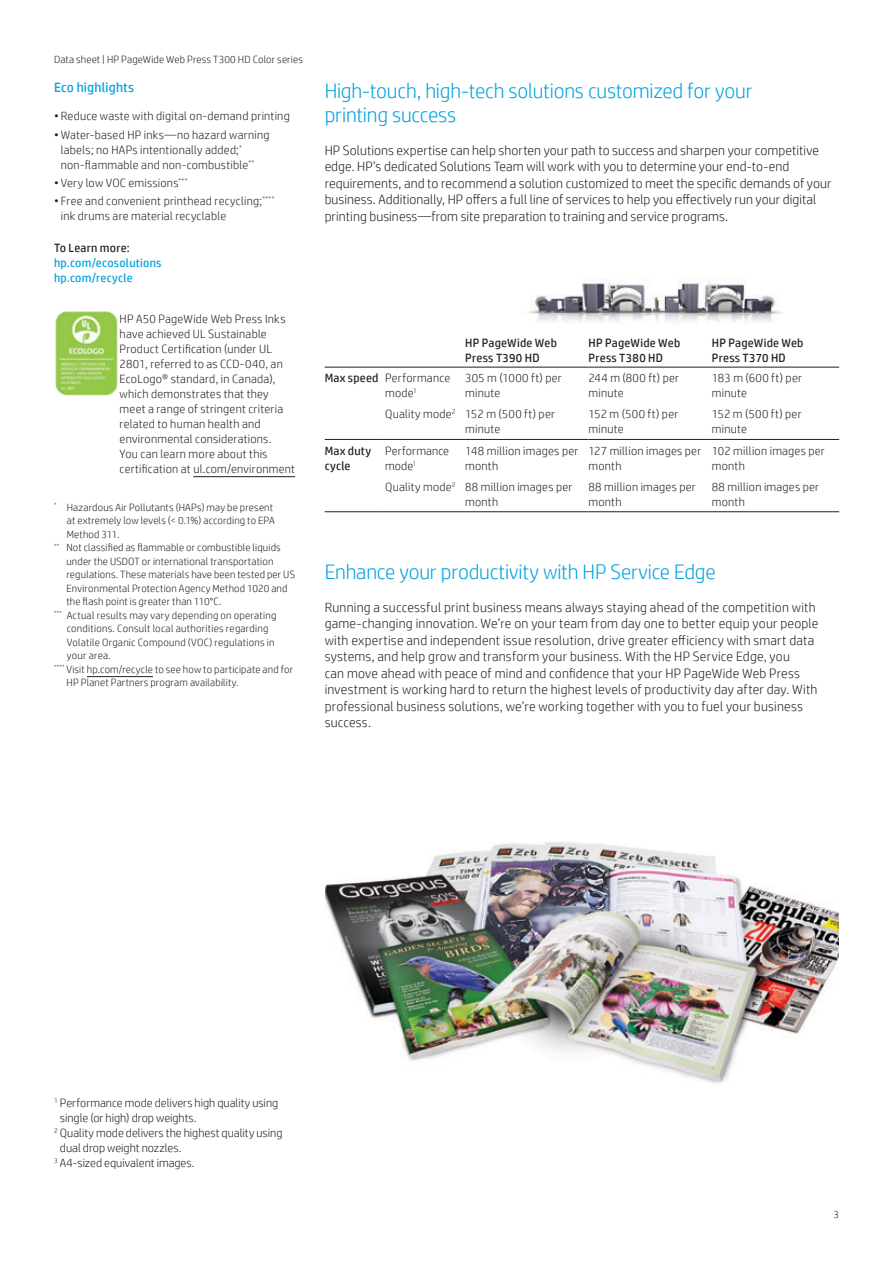
<style>
.page{position:relative;width:893px;height:1263px;background:#fff}
.page>*{position:absolute;margin:0;border:0;box-sizing:border-box;transform-origin:0 0}
.t1{font:300 21px/24px "HP Simplified";letter-spacing:-.01em;color:#00a1de}
.t2{font:300 13.5px/16.5px "HP Simplified";letter-spacing:.01em;color:#231f20}
.t3{font:13.5px "HP Simplified";letter-spacing:.015em;color:#00a1de}
.t4{font:300 12px/15px "HP Simplified";letter-spacing:.02em;color:#231f20}
.t5{font:300 12px "HP Simplified";color:#231f20}
.t6{font:12px/15px "HP Simplified";letter-spacing:.02em;color:#231f20}
.t7{font:12px/15px "HP Simplified";letter-spacing:.02em;color:#00a1de}
.t8{font:300 10.5px "HP Simplified";letter-spacing:.015em;color:#231f20}
.s1{font-weight:400}
</style>
<div class="page">
<hr style="left:325px;top:367px;width:56px;height:1px;background:#231f20">
<hr style="left:381px;top:367px;width:84px;height:1px;background:#231f20">
<hr style="left:465px;top:367px;width:123px;height:1px;background:#231f20">
<hr style="left:588px;top:367px;width:124px;height:1px;background:#231f20">
<hr style="left:712px;top:367px;width:127px;height:1px;background:#231f20">
<hr style="left:325px;top:439px;width:56px;height:1px;background:#231f20">
<hr style="left:381px;top:439px;width:84px;height:1px;background:#231f20">
<hr style="left:465px;top:439px;width:123px;height:1px;background:#231f20">
<hr style="left:588px;top:439px;width:124px;height:1px;background:#231f20">
<hr style="left:712px;top:439px;width:127px;height:1px;background:#231f20">
<hr style="left:325px;top:511px;width:56px;height:1px;background:#231f20">
<hr style="left:381px;top:511px;width:84px;height:1px;background:#231f20">
<hr style="left:465px;top:511px;width:123px;height:1px;background:#231f20">
<hr style="left:588px;top:511px;width:124px;height:1px;background:#231f20">
<hr style="left:712px;top:511px;width:127px;height:1px;background:#231f20">
<img style="left:528px;top:280px;width:255px;height:42px">
<img style="left:325px;top:841px;width:514px;height:242px">
<hr style="left:87px;top:676px;width:66px;height:1px;background:#231f20">
<hr style="left:193px;top:476px;width:102px;height:1px;background:#231f20">
<img style="left:55px;top:311px;width:63px;height:85px">
<p class="t8" style="left:54px;top:52px;width:251px">Data sheet | HP PageWide Web Press T300 HD Color series</p>
<p class="t3" style="left:54px;top:78px;width:82px">Eco highlights</p>
<p class="t4" style="left:54px;top:108px;width:237px">• Reduce waste with digital on-demand printing</p>
<p class="t4" style="left:61px;top:127px;width:210px;text-indent:-7px">• Water-based HP inks—no hazard warning labels; no HAPs intentionally added;<sup>* </sup>non-flammable and non-combustible<sup>**</sup></p>
<p class="t4" style="left:54px;top:175px;width:135px">• Very low VOC emissions<sup>***</sup></p>
<p class="t4" style="left:61px;top:193px;width:215px;text-indent:-7px">• Free and convenient printhead recycling;<sup>**** </sup>ink drums are material recyclable</p>
<p class="t6" style="left:54px;top:240px;width:77px">To Learn more:</p>
<p class="t7" style="left:54px;top:255px;width:109px">hp.com/ecosolutions hp.com/recycle</p>
<p class="t4" style="left:120px;top:311px;width:177px">HP A50 PageWide Web Press Inks have achieved UL Sustainable<br>Product Certification (under UL<br>2801, referred to as CCD-040, an<br>EcoLogo® standard, in Canada), which demonstrates that they meet a range of stringent criteria related to human health and environmental considerations.<br>You can learn more about this certification at ul.com/environment</p>
<p class="t8" style="left:54px;top:500px;width:221px"><sup>*</sup> Hazardous Air Pollutants (HAPs) may be present</p>
<p class="t8" style="left:67px;top:514px;width:210px">at extremely low levels (&lt; 0.1%) according to EPA</p>
<p class="t8" style="left:67px;top:527px;width:54px">Method 311.</p>
<p class="t8" style="left:54px;top:541px;width:228px"><sup>**</sup> Not classified as flammable or combustible liquids</p>
<p class="t8" style="left:66px;top:554px;width:208px">under the USDOT or international transportation</p>
<p class="t8" style="left:66px;top:568px;width:230px">regulations. These materials have been tested per US</p>
<p class="t8" style="left:66px;top:581px;width:223px">Environmental Protection Agency Method 1020 and</p>
<p class="t8" style="left:66px;top:595px;width:157px">the flash point is greater than 110°C.</p>
<p class="t8" style="left:54px;top:608px;width:224px"><sup>***</sup> Actual results may vary depending on operating</p>
<p class="t8" style="left:67px;top:622px;width:203px">conditions. Consult local authorities regarding</p>
<p class="t8" style="left:67px;top:635px;width:209px">Volatile Organic Compound (VOC) regulations in</p>
<p class="t8" style="left:67px;top:649px;width:46px">your area.</p>
<p class="t8" style="left:54px;top:662px;width:241px"><sup>****</sup> Visit hp.com/recycle to see how to participate and for</p>
<p class="t8" style="left:67px;top:676px;width:174px">HP Planet Partners program availability.</p>
<h1 class="t1" style="left:325px;top:78px;width:429px">High-touch, high-tech solutions customized for your printing success</h1>
<p class="t2" style="left:325px;top:141px;width:508px">HP Solutions expertise can help shorten your path to success and sharpen your competitive edge. HP’s dedicated Solutions Team will work with you to determine your end-to-end requirements, and to recommend a solution customized to meet the specific demands of your business. Additionally, HP offers a full line of services to help you effectively run your digital printing business—from site preparation to training and service programs.</p>
<p class="t6" style="left:465px;top:335px;width:93px">HP PageWide Web<br>Press T390 HD</p>
<p class="t6" style="left:588px;top:335px;width:93px">HP PageWide Web<br>Press T380 HD</p>
<p class="t6" style="left:712px;top:335px;width:93px">HP PageWide Web<br>Press T370 HD</p>
<p class="t4" style="left:385px;top:370px;width:67px;text-indent:-60px"><span class="s1">Max speed</span> Performance mode<sup>1</sup></p>
<p class="t4" style="left:465px;top:370px;width:98px">305 m (1000 ft) per minute</p>
<p class="t4" style="left:588px;top:370px;width:92px">244 m (800 ft) per minute</p>
<p class="t4" style="left:712px;top:370px;width:92px">183 m (600 ft) per minute</p>
<p class="t4" style="left:465px;top:406px;width:91px;text-indent:-80px">Quality mode<sup>2</sup> 152 m (500 ft) per minute</p>
<p class="t4" style="left:588px;top:406px;width:91px">152 m (500 ft) per minute</p>
<p class="t4" style="left:712px;top:406px;width:91px">152 m (500 ft) per minute</p>
<p class="t6" style="left:325px;top:443px;width:48px">Max duty cycle</p>
<p class="t4" style="left:385px;top:443px;width:66px">Performance mode<sup>1</sup></p>
<p class="t4" style="left:465px;top:443px;width:115px">148 million images per month</p>
<p class="t4" style="left:588px;top:443px;width:114px">127 million images per month</p>
<p class="t4" style="left:712px;top:443px;width:115px">102 million images per month</p>
<p class="t4" style="left:385px;top:479px;width:189px;text-align:center">Quality mode<sup>2</sup> 88 million images per month</p>
<p class="t4" style="left:588px;top:479px;width:109px">88 million images per month</p>
<p class="t4" style="left:712px;top:479px;width:109px">88 million images per month</p>
<h1 class="t1" style="left:325px;top:559px;width:392px">Enhance your productivity with HP Service Edge</h1>
<p class="t2" style="left:325px;top:598px;width:495px">Running a successful print business means always staying ahead of the competition with game-changing innovation. We’re on your team from day one to better equip your people with expertise and independent issue resolution, drive greater efficiency with smart data systems, and help grow and transform your business. With the HP Service Edge, you<br>can move ahead with peace of mind and confidence that your HP PageWide Web Press investment is working hard to return the highest levels of productivity day after day. With professional business solutions, we’re working together with you to fuel your business success.</p>
<p class="t5" style="left:54px;top:1095px;width:226px"><sup>1</sup> Performance mode delivers high quality using</p>
<p class="t5" style="left:60px;top:1110px;width:138px">single (or high) drop weights.</p>
<p class="t5" style="left:54px;top:1125px;width:230px"><sup>2</sup> Quality mode delivers the highest quality using</p>
<p class="t5" style="left:60px;top:1140px;width:123px">dual drop weight nozzles.</p>
<p class="t5" style="left:54px;top:1155px;width:142px"><sup>3</sup> A4-sized equivalent images.</p>
<p class="t8" style="left:833px;top:1207px;width:7px">3</p>
</div>
